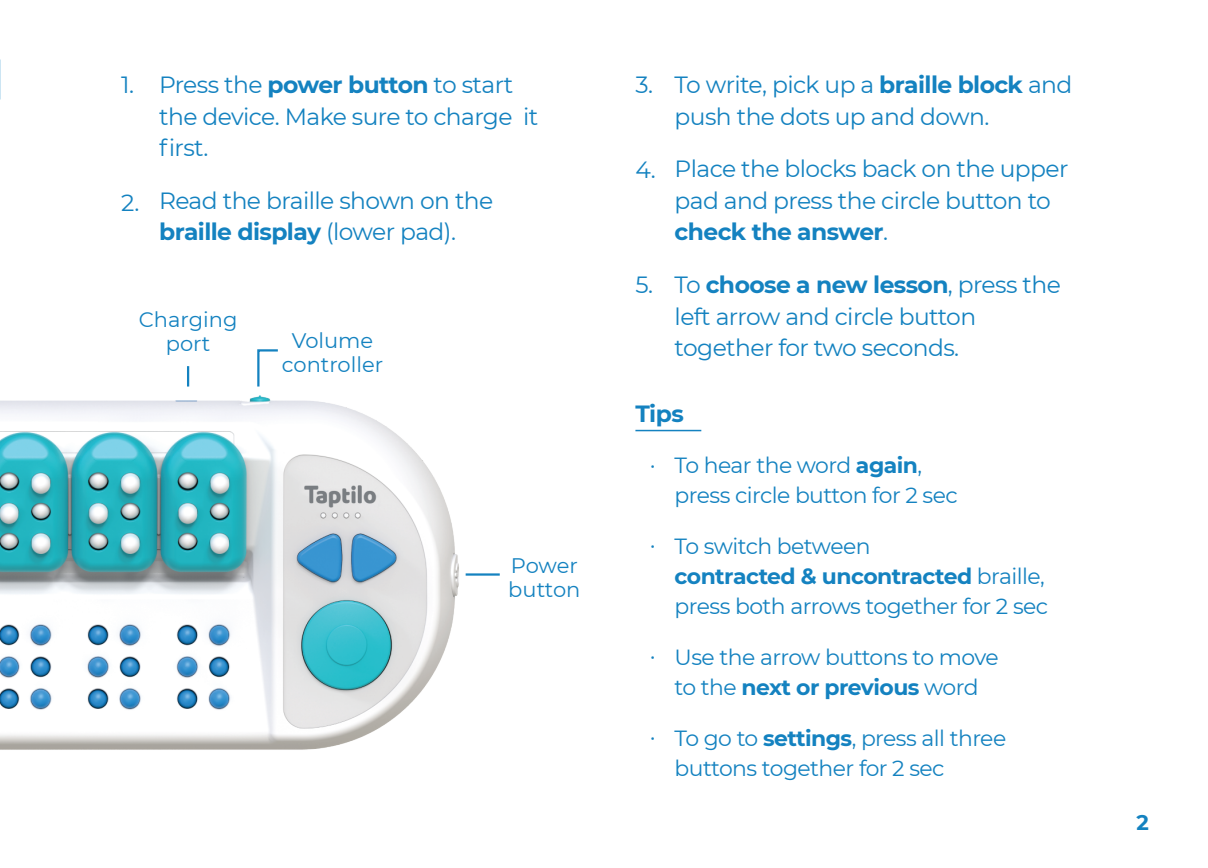
<style>
.page{position:relative;width:1208px;height:868px;background:#fff}
.page>*{position:absolute;margin:0;border:0;box-sizing:border-box;transform-origin:0 0}
.t1{font:23.4px/31.5px "Montserrat";letter-spacing:-.025em;color:#1482c0}
.t2{font:700 23.4px "Montserrat";color:#1482c0}
.t3{font:21.9px/30px "Montserrat";letter-spacing:-.025em;color:#1482c0}
.t4{font:21px/24px "Montserrat";color:#1482c0;text-align:center}
.t5{font:700 21px "Montserrat";color:#1482c0}
.s1{font-weight:700}
</style>
<div class="page">
<hr style="left:1207px;top:67px;width:1px;height:41px;background:#3396d2">
<img style="left:0;top:366px;width:467px;height:384px">
<hr style="left:187px;top:366px;width:2px;height:20px;background:#1482c0">
<hr style="left:465px;top:573px;width:35px;height:2px;background:#1482c0">
<svg style="left:256px;top:349px;width:24px;height:40px"></svg>
<hr style="left:635px;top:430px;width:66px;height:1px;background:#1482c0">
<p class="t1" style="left:121px;top:68px;width:14px">1.</p>
<p class="t1" style="left:121px;top:186px;width:20px">2.</p>
<p class="t1" style="left:159px;top:68px;width:381px">Press the <span class="s1">power button</span> to start the device. Make sure to charge it first.</p>
<p class="t1" style="left:159px;top:184px;width:336px">Read the braille shown on the <span class="s1">braille display</span> (lower pad).</p>
<p class="t4" style="left:139px;top:306px;width:100px">Charging port</p>
<p class="t4" style="left:282px;top:328px;width:103px">Volume controller</p>
<p class="t4" style="left:508px;top:552px;width:74px;text-align:left">Power button</p>
<p class="t1" style="left:635px;top:69px;width:19px">3.</p>
<p class="t1" style="left:635px;top:153px;width:22px">4.</p>
<p class="t1" style="left:635px;top:268px;width:19px">5.</p>
<p class="t1" style="left:674px;top:68px;width:399px">To write, pick up a <span class="s1">braille block</span> and push the dots up and down.</p>
<p class="t1" style="left:674px;top:152px;width:395px">Place the blocks back on the upper pad and press the circle button to <span class="s1">check the answer</span>.</p>
<p class="t1" style="left:674px;top:268px;width:388px">To <span class="s1">choose a new lesson</span>, press the left arrow and circle button together for two seconds.</p>
<p class="t2" style="left:635px;top:397px;width:50px">Tips</p>
<p class="t1" style="left:650px;top:448px;width:7px">·</p>
<p class="t3" style="left:674px;top:449px;width:284px">To hear the word <span class="s1">again</span>, press circle button for 2 sec</p>
<p class="t3" style="left:674px;top:530px;width:375px">To switch between<br><span class="s1">contracted &amp; uncontracted</span> braille, press both arrows together for 2 sec</p>
<p class="t3" style="left:674px;top:641px;width:325px">Use the arrow buttons to move to the <span class="s1">next or previous</span> word</p>
<p class="t3" style="left:674px;top:722px;width:333px">To go to <span class="s1">settings</span>, press all three buttons together for 2 sec</p>
<p class="t1" style="left:650px;top:528px;width:7px">·</p>
<p class="t1" style="left:650px;top:639px;width:7px">·</p>
<p class="t1" style="left:650px;top:719px;width:7px">·</p>
<p class="t5" style="left:1136px;top:807px;width:14px">2</p>
</div>
